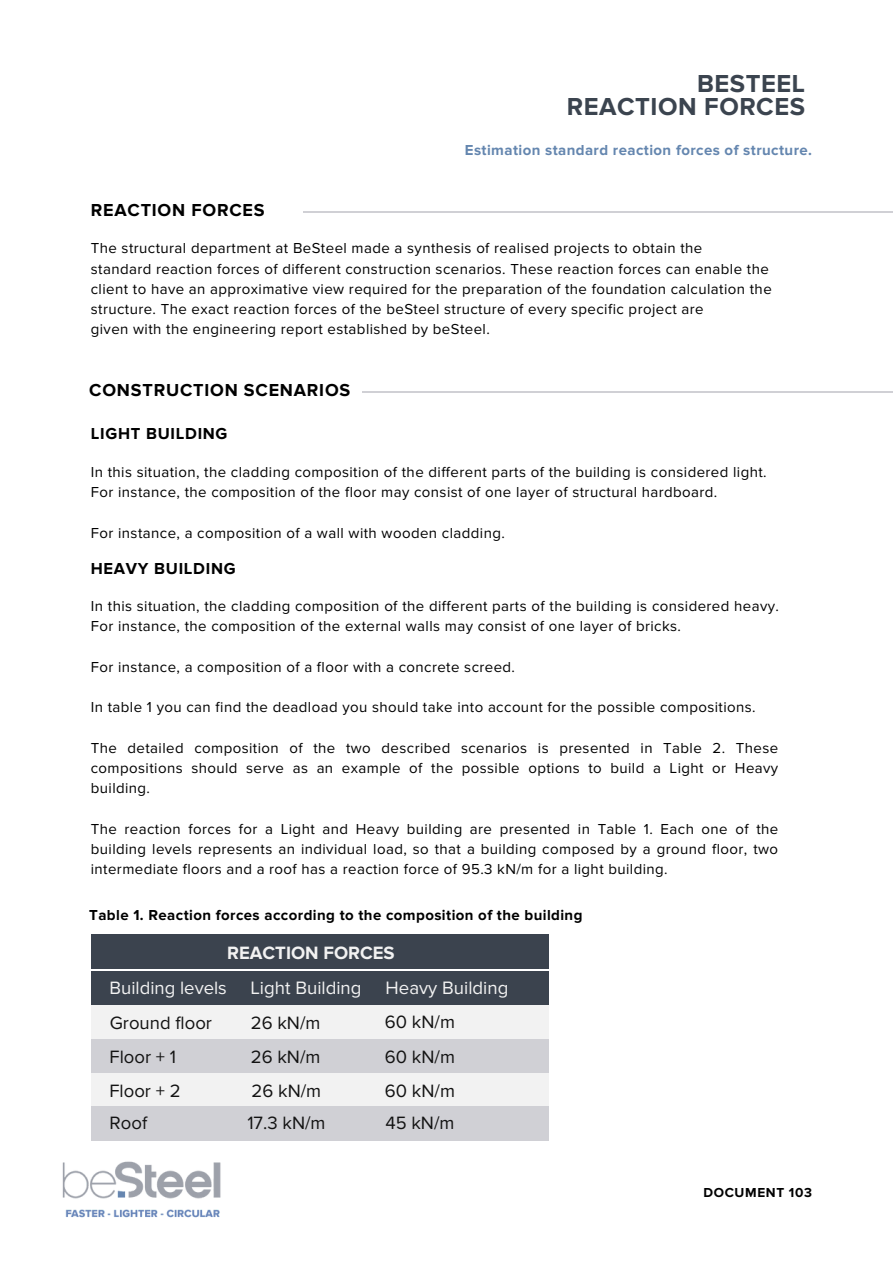
<style>
.page{position:relative;width:893px;height:1264px;background:#fff}
.page>*{position:absolute;margin:0;border:0;box-sizing:border-box;transform-origin:0 0}
.t1{font:700 25.5px/22.5px "Proxima Nova";letter-spacing:.02em;color:#3b444f;text-align:right}
.t2{font:18.6px "Proxima Nova";color:#f2f2f2}
.t3{font:18.45px/34.5px "Proxima Nova";color:#131313}
.t4{font:18.45px "Proxima Nova";color:#f2f2f2}
.t5{font:700 18.45px "Proxima Nova";color:#f2f2f2}
.t6{font:700 18px "Proxima Nova";letter-spacing:.045em;color:#000}
.t7{font:700 16.5px "Proxima Nova";letter-spacing:.045em;color:#000}
.t8{font:15px/20.2px "Proxima Nova";letter-spacing:.03em;color:#000}
.t9{font:700 15px "Proxima Nova";letter-spacing:.03em;color:#000}
.t10{font:700 15px "Proxima Nova";letter-spacing:.03em;color:#6486af}
.t11{font:700 13.5px "Proxima Nova";letter-spacing:.05em;color:#000}
</style>
<div class="page">
<hr style="left:303px;top:211px;width:589px;height:1px;background:#d0d0d5">
<hr style="left:362px;top:391px;width:530px;height:1px;background:#d0d0d5">
<img style="left:62px;top:1161px;width:159px;height:57px">
<div style="left:91px;top:971px;width:457px;height:34px;background:#3b434e"></div>
<div style="left:91px;top:1005px;width:457px;height:34px;background:#f2f2f2"></div>
<div style="left:91px;top:1039px;width:457px;height:33px;background:#d0d0d5"></div>
<div style="left:91px;top:1072px;width:457px;height:34px;background:#f2f2f2"></div>
<div style="left:91px;top:1106px;width:457px;height:34px;background:#d0d0d5"></div>
<div style="left:91px;top:934px;width:457px;height:34px;background:#3b434e"></div>
<h1 class="t1" style="left:566px;top:74px;width:240px">BESTEEL<br>REACTION FORCES</h1>
<p class="t10" style="left:465px;top:143px;width:349px">Estimation standard reaction forces of structure.</p>
<p class="t6" style="left:91px;top:202px;width:175px">REACTION FORCES</p>
<p class="t8" style="left:91px;top:239px;width:682px">The structural department at BeSteel made a synthesis of realised projects to obtain the<br>standard reaction forces of different construction scenarios. These reaction forces can enable the client to have an approximative view required for the preparation of the foundation calculation the structure. The exact reaction forces of the beSteel structure of every specific project are<br>given with the engineering report established by beSteel.</p>
<p class="t6" style="left:89px;top:382px;width:262px">CONSTRUCTION SCENARIOS</p>
<p class="t7" style="left:91px;top:425px;width:138px">LIGHT BUILDING</p>
<p class="t8" style="left:91px;top:462px;width:677px">In this situation, the cladding composition of the different parts of the building is considered light.<br>For instance, the composition of the floor may consist of one layer of structural hardboard.</p>
<p class="t8" style="left:91px;top:523px;width:415px">For instance, a composition of a wall with wooden cladding.</p>
<p class="t7" style="left:91px;top:560px;width:146px">HEAVY BUILDING</p>
<p class="t8" style="left:91px;top:596px;width:689px">In this situation, the cladding composition of the different parts of the building is considered heavy.<br>For instance, the composition of the external walls may consist of one layer of bricks.</p>
<p class="t8" style="left:91px;top:657px;width:426px">For instance, a composition of a floor with a concrete screed.</p>
<p class="t8" style="left:91px;top:697px;width:666px">In table 1 you can find the deadload you should take into account for the possible compositions.</p>
<p class="t8" style="left:91px;top:738px;width:689px;text-align:justify">The detailed composition of the two described scenarios is presented in Table 2. These compositions should serve as an example of the possible options to build a Light or Heavy building.</p>
<p class="t8" style="left:91px;top:819px;width:689px;text-align:justify">The reaction forces for a Light and Heavy building are presented in Table 1. Each one of the building levels represents an individual load, so that a building composed by a ground floor, two intermediate floors and a roof has a reaction force of 95.3 kN/m for a light building.</p>
<p class="t9" style="left:89px;top:907px;width:494px">Table 1. Reaction forces according to the composition of the building</p>
<p class="t5" style="left:227px;top:944px;width:169px">REACTION FORCES</p>
<p class="t4" style="left:109px;top:979px;width:119px">Building levels</p>
<p class="t2" style="left:250px;top:978px;width:113px">Light Building</p>
<p class="t2" style="left:385px;top:978px;width:124px">Heavy Building</p>
<p class="t3" style="left:109px;top:1006px;width:104px;line-height:33.9px">Ground floor<br>Floor + 1</p>
<p class="t3" style="left:251px;top:1006px;width:71px">26 kN/m</p>
<p class="t3" style="left:385px;top:1005px;width:72px;text-align:justify">60 kN/m 60 kN/m 60 kN/m</p>
<p class="t3" style="left:385px;top:1106px;width:71px">45 kN/m</p>
<p class="t3" style="left:251px;top:1040px;width:72px">26 kN/m<br>26 kN/m</p>
<p class="t3" style="left:247px;top:1106px;width:80px">17.3 kN/m</p>
<p class="t3" style="left:109px;top:1075px;width:73px;line-height:32.1px">Floor + 2<br>Roof</p>
<p class="t11" style="left:703px;top:1186px;width:110px">DOCUMENT 103</p>
</div>
